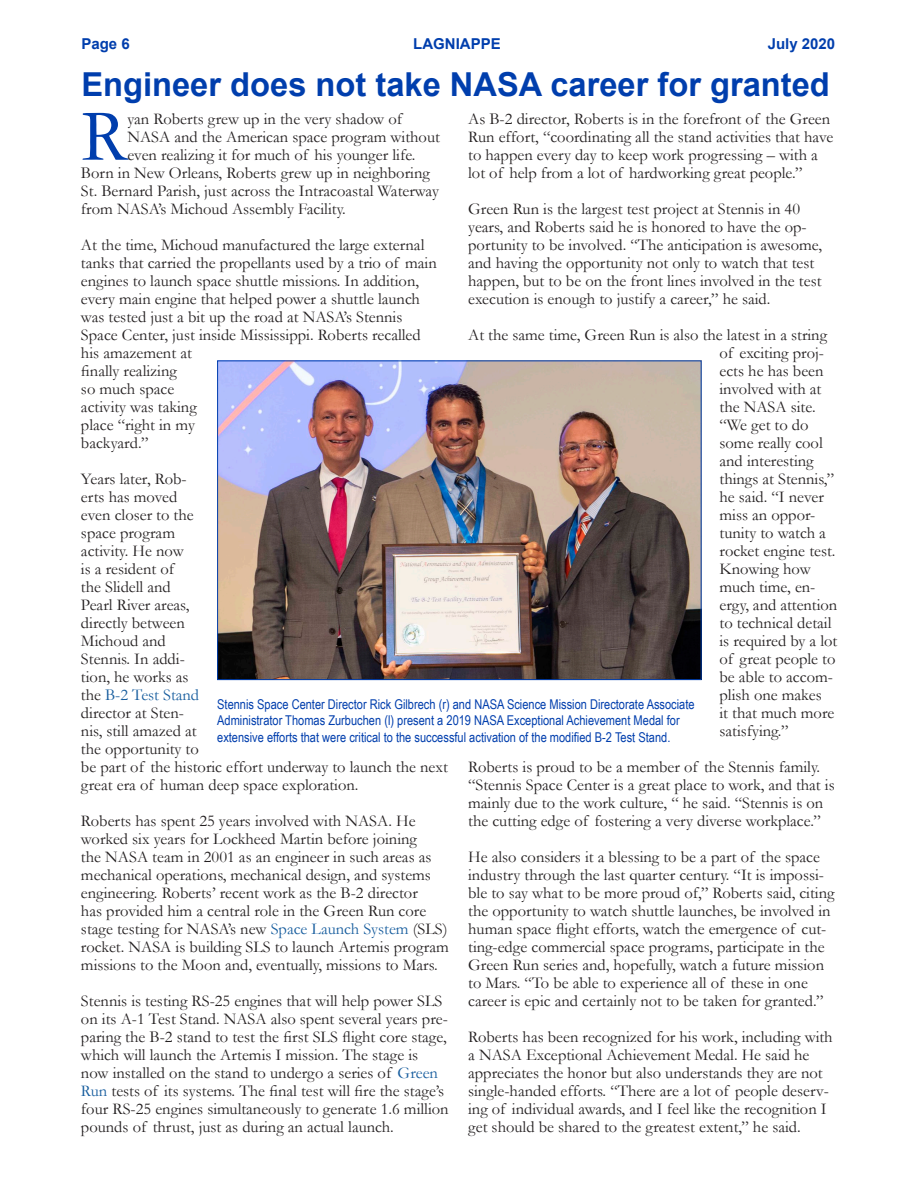
<style>
.page{position:relative;width:918px;height:1188px;background:#fff}
.page>*{position:absolute;margin:0;border:0;box-sizing:border-box;transform-origin:0 0}
.t1{font:74.25px "Garamond";color:#003ead}
.t2{font:700 33px "Arial";color:#003ead}
.t3{font:16.5px/18px "Garamond";color:#231f20}
.t4{font:700 15px "Arial";color:#003ead}
.t5{font:13.5px/16.4px "Arial Narrow";color:#003ead}
.s1{color:#175d9e}
</style>
<div class="page">
<img style="left:219px;top:363px;width:481px;height:315px">
<div style="left:217px;top:361px;width:485px;height:319px;border:1px solid #003ead"></div>
<p class="t4" style="left:81px;top:33px;width:50px">Page 6</p>
<p class="t4" style="left:413px;top:33px;width:89px">LAGNIAPPE</p>
<p class="t4" style="left:768px;top:33px;width:69px">July 2020</p>
<p class="t2" style="left:81px;top:61px;width:750px">Engineer does not take NASA career for granted</p>
<p class="t1" style="left:81px;top:86px;width:48px">R</p>
<p class="t3" style="left:127px;top:109px;width:276px">yan Roberts grew up in the very shadow of</p>
<p class="t3" style="left:468px;top:109px;width:367px">As B-2 director, Roberts is in the forefront of the Green Run effort, “coordinating all the stand activities that have to happen every day to keep work progressing – with a lot of help from a lot of hardworking great people.”</p>
<p class="t3" style="left:468px;top:199px;width:355px">Green Run is the largest test project at Stennis in 40 years, and Roberts said he is honored to have the op&shy;portunity to be involved. “The anticipation is awesome, and having the opportunity not only to watch that test happen, but to be on the front lines involved in the test execution is enough to justify a career,” he said.</p>
<p class="t3" style="left:720px;top:325px;width:119px;text-indent:-251px">At the same time, Green Run is also the latest in a string of exciting proj&shy;ects he has been involved with at the NASA site. “We get to do some really cool and interesting things at Stennis,” he said. “I never miss an oppor&shy;tunity to watch a rocket engine test.<br>Knowing how much time, en&shy;ergy, and attention to technical detail is required by a lot of great people to be able to accom&shy;plish one makes<br>it that much more satisfying.”</p>
<p class="t3" style="left:468px;top:757px;width:368px">Roberts is proud to be a member of the Stennis family. “Stennis Space Center is a great place to work, and that is mainly due to the work culture, “ he said. “Stennis is on the cutting edge of fostering a very diverse workplace.”</p>
<p class="t3" style="left:468px;top:847px;width:368px">He also considers it a blessing to be a part of the space industry through the last quarter century. “It is impossi&shy;ble to say what to be more proud of,” Roberts said, citing the opportunity to watch shuttle launches, be involved in human space flight efforts, watch the emergence of cut&shy;ting-edge commercial space programs, participate in the Green Run series and, hopefully, watch a future mission to Mars. “To be able to experience all of these in one career is epic and certainly not to be taken for granted.”</p>
<p class="t3" style="left:468px;top:1027px;width:366px">Roberts has been recognized for his work, including with a NASA Exceptional Achievement Medal. He said he appreciates the honor but also understands they are not single-handed efforts. “There are a lot of people deserv&shy;ing of individual awards, and I feel like the recognition I get should be shared to the greatest extent,” he said.</p>
<p class="t3" style="left:127px;top:127px;width:314px">NASA and the American space program without</p>
<p class="t3" style="left:127px;top:145px;width:290px">even realizing it for much of his younger life.</p>
<p class="t3" style="left:81px;top:163px;width:350px">Born in New Orleans, Roberts grew up in neighboring</p>
<p class="t3" style="left:81px;top:181px;width:360px">St. Bernard Parish, just across the Intracoastal Waterway</p>
<p class="t3" style="left:81px;top:199px;width:266px">from NASA’s Michoud Assembly Facility.</p>
<p class="t3" style="left:81px;top:235px;width:357px">At the time, Michoud manufactured the large external tanks that carried the propellants used by a trio of main engines to launch space shuttle missions. In addition, every main engine that helped power a shuttle launch was tested just a bit up the road at NASA’s Stennis Space Center, just inside Mississippi. Roberts recalled his amazement at<br>finally realizing<br>so much space<br>activity was taking<br>place “right in my<br>backyard.”</p>
<p class="t3" style="left:81px;top:469px;width:368px">Years later, Rob-<br>erts has moved<br>even closer to the<br>space program<br>activity. He now<br>is a resident of<br>the Slidell and<br>Pearl River areas,<br>directly between<br>Michoud and<br>Stennis. In addi-<br>tion, he works as<br>the <span class="s1">B-2 Test Stand<br></span>director at Sten-<br>nis, still amazed at<br>the opportunity to<br>be part of the historic effort underway to launch the next great era of human deep space exploration.</p>
<p class="t3" style="left:81px;top:811px;width:369px">Roberts has spent 25 years involved with NASA. He worked six years for Lockheed Martin before joining<br>the NASA team in 2001 as an engineer in such areas as mechanical operations, mechanical design, and systems engineering. Roberts’ recent work as the B-2 director<br>has provided him a central role in the Green Run core stage testing for NASA’s new <span class="s1">Space Launch System</span> (SLS) rocket. NASA is building SLS to launch Artemis program missions to the Moon and, eventually, missions to Mars.</p>
<p class="t3" style="left:81px;top:991px;width:369px">Stennis is testing RS-25 engines that will help power SLS on its A-1 Test Stand. NASA also spent several years pre&shy;paring the B-2 stand to test the first SLS flight core stage, which will launch the Artemis I mission. The stage is now installed on the stand to undergo a series of <span class="s1">Green Run</span> tests of its systems. The final test will fire the stage’s four RS-25 engines simultaneously to generate 1.6 million pounds of thrust, just as during an actual launch.</p>
<p class="t5" style="left:217px;top:695px;width:479px">Stennis Space Center Director Rick Gilbrech (r) and NASA Science Mission Directorate Associate<br>Administrator Thomas Zurbuchen (l) present a 2019 NASA Exceptional Achievement Medal for extensive efforts that were critical to the successful activation of the modified B-2 Test Stand.</p>
</div>
